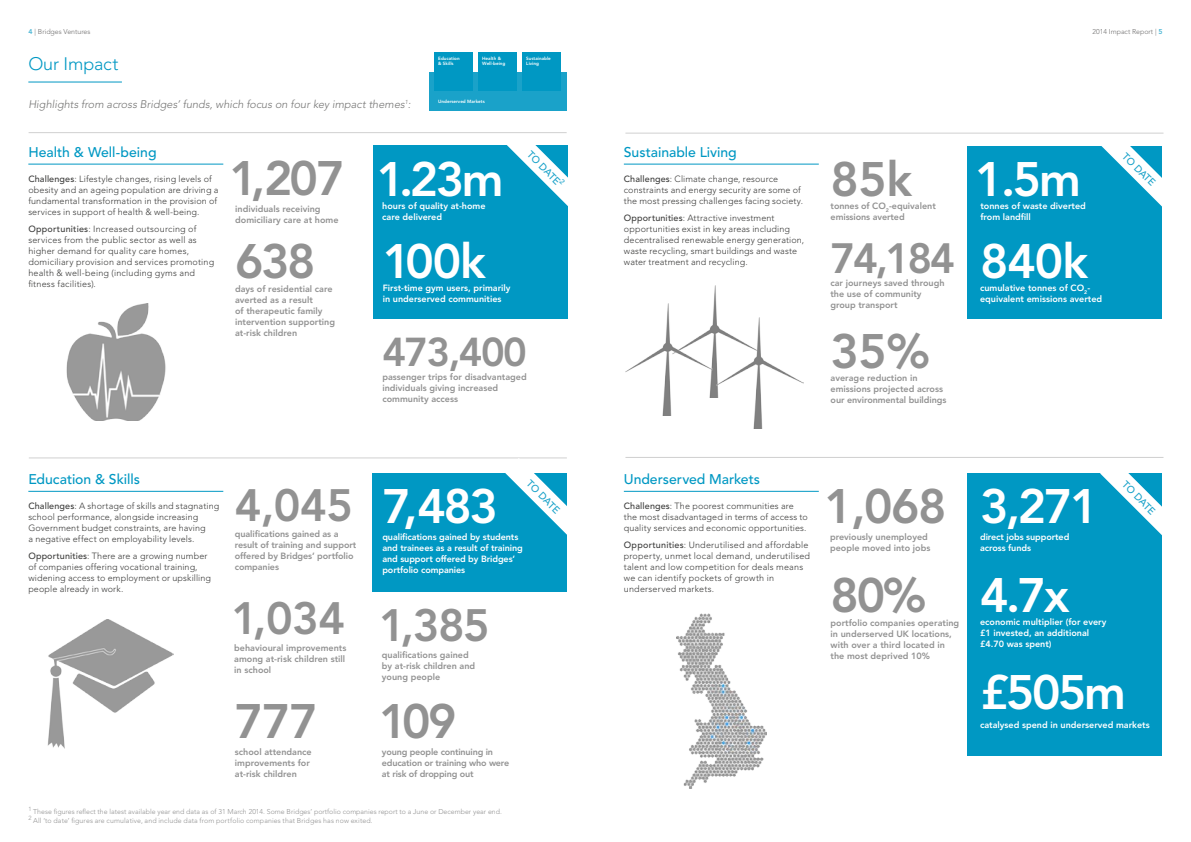
<style>
.page{position:relative;width:1191px;height:842px;background:#fff}
.page>*{position:absolute;margin:0;border:0;box-sizing:border-box;transform-origin:0 0}
.t1{font:800 48px "Avenir LT Std";letter-spacing:-.05em;color:#fff}
.t2{font:800 48px "Avenir LT Std";letter-spacing:-.03em;color:#929292}
.t3{font:800 45px "Avenir LT Std";letter-spacing:-.01em;color:#929292}
.t4{font:800 42px "Avenir LT Std";color:#929292}
.t5{font:800 40px "Avenir LT Std";letter-spacing:-.04em;color:#929292}
.t6{font:300 18px "Avenir LT Std";letter-spacing:-.01em;color:#0098c3}
.t7{font:500 14px "Avenir LT Std";letter-spacing:-.005em;color:#0098c3}
.t8{font:italic 300 11px "Avenir LT Std";color:#767675}
.t9{font:500 10px "Avenir LT Std";color:#1aa2c9}
.t10{font:300 9px/11px "Avenir LT Std";letter-spacing:.015em;color:#3c3c3b}
.t11{font:800 9px/11px "Avenir LT Std";color:#929292}
.t12{font:800 9px/11px "Avenir LT Std";color:#fff}
.t13{font:800 9px/11px "Avenir LT Std";letter-spacing:-.02em;color:#929292}
.t14{font:300 7px/9px "Avenir LT Std";color:#929292}
.t15{font:300 7px "Avenir LT Std";color:#706f6f}
.t16{font:800 4.6px/5.5px "Avenir LT Std";color:#fff}
.s1{font-weight:800;color:#4db7d5}
.s2{font-weight:500}
</style>
<div class="page">
<div style="left:967px;top:473px;width:195px;height:282px;background:#0098c3"></div>
<div style="left:372px;top:146px;width:195px;height:173px;background:#0098c3"></div>
<div style="left:372px;top:473px;width:195px;height:118px;background:#0098c3"></div>
<div style="left:967px;top:146px;width:195px;height:172px;background:#0098c3"></div>
<hr style="left:28px;top:82px;width:94px;height:1px;background:#0098c3">
<hr style="left:28px;top:491px;width:195px;height:1px;background:#0098c3">
<hr style="left:28px;top:164px;width:195px;height:1px;background:#0098c3">
<hr style="left:29px;top:457px;width:538px;height:1px;background:#d0d0d0">
<hr style="left:624px;top:491px;width:195px;height:1px;background:#0098c3">
<hr style="left:624px;top:164px;width:195px;height:1px;background:#0098c3">
<img style="left:676px;top:613px;width:90px;height:175px">
<img style="left:712px;top:286px;width:5px;height:111px">
<img style="left:626px;top:304px;width:86px;height:111px">
<img style="left:716px;top:317px;width:87px;height:112px">
<hr style="left:625px;top:457px;width:538px;height:1px;background:#d0d0d0">
<svg style="left:506px;top:132px;width:62px;height:76px"></svg>
<svg style="left:504px;top:458px;width:63px;height:77px"></svg>
<svg style="left:1100px;top:132px;width:64px;height:75px"></svg>
<svg style="left:1100px;top:473px;width:62px;height:62px"></svg>
<img style="left:47px;top:620px;width:127px;height:128px">
<img style="left:66px;top:303px;width:100px;height:118px">
<hr style="left:29px;top:132px;width:537px;height:1px;background:#d0d0d0">
<hr style="left:625px;top:133px;width:538px;height:1px;background:#d0d0d0">
<div style="left:429px;top:72px;width:137px;height:39px;background:#1aa2c9"></div>
<div style="left:434px;top:52px;width:39px;height:39px;background:#0098c3"></div>
<div style="left:478px;top:52px;width:39px;height:39px;background:#0098c3"></div>
<div style="left:522px;top:52px;width:39px;height:39px;background:#0098c3"></div>
<p class="t15" style="left:28px;top:27px;width:64px"><span class="s1">4</span> | Bridges Ventures</p>
<p class="t15" style="left:1092px;top:27px;width:72px">2014 Impact Report | <span class="s1">5</span></p>
<h3 class="t6" style="left:28px;top:54px;width:92px">Our Impact</h3>
<p class="t8" style="left:28px;top:97px;width:384px">Highlights from across Bridges’ funds, which focus on four key impact themes<sup>1</sup>:</p>
<p class="t16" style="left:438px;top:55px;width:23px">Education &amp; Skills</p>
<p class="t16" style="left:438px;top:98px;width:48px">Underserved Markets</p>
<p class="t16" style="left:482px;top:55px;width:25px">Health &amp;<br>Well-being</p>
<p class="t16" style="left:526px;top:55px;width:26px">Sustainable<br>Living</p>
<h3 class="t7" style="left:28px;top:144px;width:130px">Health &amp; Well-being</h3>
<p class="t10" style="left:28px;top:174px;width:192px"><span class="s2">Challenges</span>: Lifestyle changes, rising levels of obesity and an ageing population are driving a fundamental transformation in the provision of services in support of health &amp; well-being.</p>
<p class="t10" style="left:28px;top:223px;width:187px"><span class="s2">Opportunities</span>: Increased outsourcing of services from the public sector as well as higher demand for quality care homes, domiciliary provision and services promoting health &amp; well-being (including gyms and fitness facilities).</p>
<h1 class="t2" style="left:229px;top:150px;width:117px">1,207</h1>
<p class="t11" style="left:235px;top:203px;width:105px">individuals receiving domiciliary care at home</p>
<h1 class="t2" style="left:235px;top:233px;width:82px">638</h1>
<p class="t11" style="left:235px;top:283px;width:102px">days of residential care averted as a result<br>of therapeutic family intervention supporting at-risk children</p>
<h1 class="t1" style="left:377px;top:151px;width:128px">1.23m</h1>
<p class="t12" style="left:382px;top:201px;width:105px">hours of quality at-home care delivered</p>
<h1 class="t1" style="left:383px;top:232px;width:105px">100k</h1>
<p class="t12" style="left:383px;top:283px;width:129px">First-time gym users, primarily in underserved communities</p>
<p class="t9" style="left:533px;top:149px;width:48px;rotate:45deg">TO DATE<sup>2</sup></p>
<h3 class="t5" style="left:382px;top:329px;width:146px">473,400</h3>
<p class="t11" style="left:382px;top:371px;width:146px">passenger trips for disadvantaged individuals giving increased community access</p>
<h3 class="t7" style="left:28px;top:471px;width:113px">Education &amp; Skills</h3>
<p class="t10" style="left:28px;top:501px;width:192px"><span class="s2">Challenges</span>: A shortage of skills and stagnating school performance, alongside increasing Government budget constraints, are having<br>a negative effect on employability levels.</p>
<p class="t10" style="left:28px;top:550px;width:184px"><span class="s2">Opportunities</span>: There are a growing number of companies offering vocational training, widening access to employment or upskilling people already in work.</p>
<h2 class="t3" style="left:235px;top:478px;width:120px">4,045</h2>
<p class="t11" style="left:235px;top:529px;width:123px">qualifications gained as a result of training and support offered by Bridges’ portfolio companies</p>
<h2 class="t3" style="left:231px;top:592px;width:115px">1,034</h2>
<p class="t11" style="left:234px;top:642px;width:114px">behavioural improvements among at-risk children still in school</p>
<h1 class="t2" style="left:235px;top:693px;width:84px">777</h1>
<p class="t11" style="left:235px;top:746px;width:78px">school attendance improvements for at-risk children</p>
<p class="t9" style="left:532px;top:478px;width:44px;rotate:45deg">TO DATE</p>
<h1 class="t1" style="left:382px;top:478px;width:117px">7,483</h1>
<p class="t12" style="left:382px;top:531px;width:142px">qualifications gained by students and trainees as a result of training and support offered by Bridges’ portfolio companies</p>
<h2 class="t3" style="left:379px;top:599px;width:112px">1,385</h2>
<p class="t11" style="left:382px;top:649px;width:95px">qualifications gained by at-risk children and young people</p>
<h1 class="t2" style="left:379px;top:693px;width:79px">109</h1>
<p class="t13" style="left:382px;top:746px;width:129px">young people continuing in education or training who were at risk of dropping out</p>
<p class="t14" style="left:28px;top:807px;width:475px"><sup>1</sup> These figures reflect the latest available year end data as of 31 March 2014. Some Bridges’ portfolio companies report to a June or December year end.<br><sup>2</sup> All ‘to date’ figures are cumulative, and include data from portfolio companies that Bridges has now exited.</p>
<h3 class="t7" style="left:624px;top:144px;width:114px">Sustainable Living</h3>
<p class="t10" style="left:624px;top:174px;width:181px"><span class="s2">Challenges</span>: Climate change, resource constraints and energy security are some of the most pressing challenges facing society.</p>
<p class="t10" style="left:624px;top:212px;width:182px"><span class="s2">Opportunities</span>: Attractive investment opportunities exist in key areas including decentralised renewable energy generation, waste recycling, smart buildings and waste water treatment and recycling.</p>
<h1 class="t2" style="left:830px;top:151px;width:83px">85k</h1>
<p class="t11" style="left:830px;top:201px;width:107px">tonnes of CO<sub>2</sub>-equivalent emissions averted</p>
<h3 class="t4" style="left:830px;top:234px;width:126px">74,184</h3>
<p class="t11" style="left:830px;top:278px;width:116px">car journeys saved through the use of community group transport</p>
<h1 class="t2" style="left:830px;top:323px;width:101px">35%</h1>
<p class="t11" style="left:830px;top:373px;width:117px">average reduction in emissions projected across our environmental buildings</p>
<h1 class="t1" style="left:975px;top:151px;width:107px">1.5m</h1>
<p class="t12" style="left:980px;top:201px;width:107px">tonnes of waste diverted from landfill</p>
<h1 class="t1" style="left:980px;top:232px;width:110px">840k</h1>
<p class="t12" style="left:980px;top:283px;width:124px">cumulative tonnes of CO<sub>2</sub>- equivalent emissions averted</p>
<p class="t9" style="left:1128px;top:150px;width:44px;rotate:45deg">TO DATE</p>
<h3 class="t7" style="left:624px;top:471px;width:138px">Underserved Markets</h3>
<p class="t10" style="left:624px;top:501px;width:186px"><span class="s2">Challenges</span>: The poorest communities are the most disadvantaged in terms of access to quality services and economic opportunities.</p>
<p class="t10" style="left:624px;top:539px;width:188px"><span class="s2">Opportunities</span>: Underutilised and affordable property, unmet local demand, underutilised talent and low competition for deals means we can identify pockets of growth in underserved markets.</p>
<h1 class="t2" style="left:824px;top:478px;width:124px">1,068</h1>
<p class="t11" style="left:830px;top:531px;width:102px">previously unemployed people moved into jobs</p>
<h1 class="t2" style="left:830px;top:567px;width:97px">80%</h1>
<p class="t11" style="left:830px;top:617px;width:130px">portfolio companies operating in underserved UK locations, with over a third located in the most deprived 10%</p>
<h1 class="t1" style="left:980px;top:478px;width:120px">3,271</h1>
<p class="t12" style="left:980px;top:531px;width:91px">direct jobs supported across funds</p>
<h1 class="t1" style="left:980px;top:567px;width:91px">4.7x</h1>
<p class="t12" style="left:980px;top:617px;width:128px">economic multiplier (for every £1 invested, an additional £4.70 was spent)</p>
<p class="t9" style="left:1128px;top:479px;width:44px;rotate:45deg">TO DATE</p>
<h1 class="t1" style="left:980px;top:663px;width:147px">£505m</h1>
<p class="t12" style="left:980px;top:719px;width:171px">catalysed spend in underserved markets</p>
</div>
